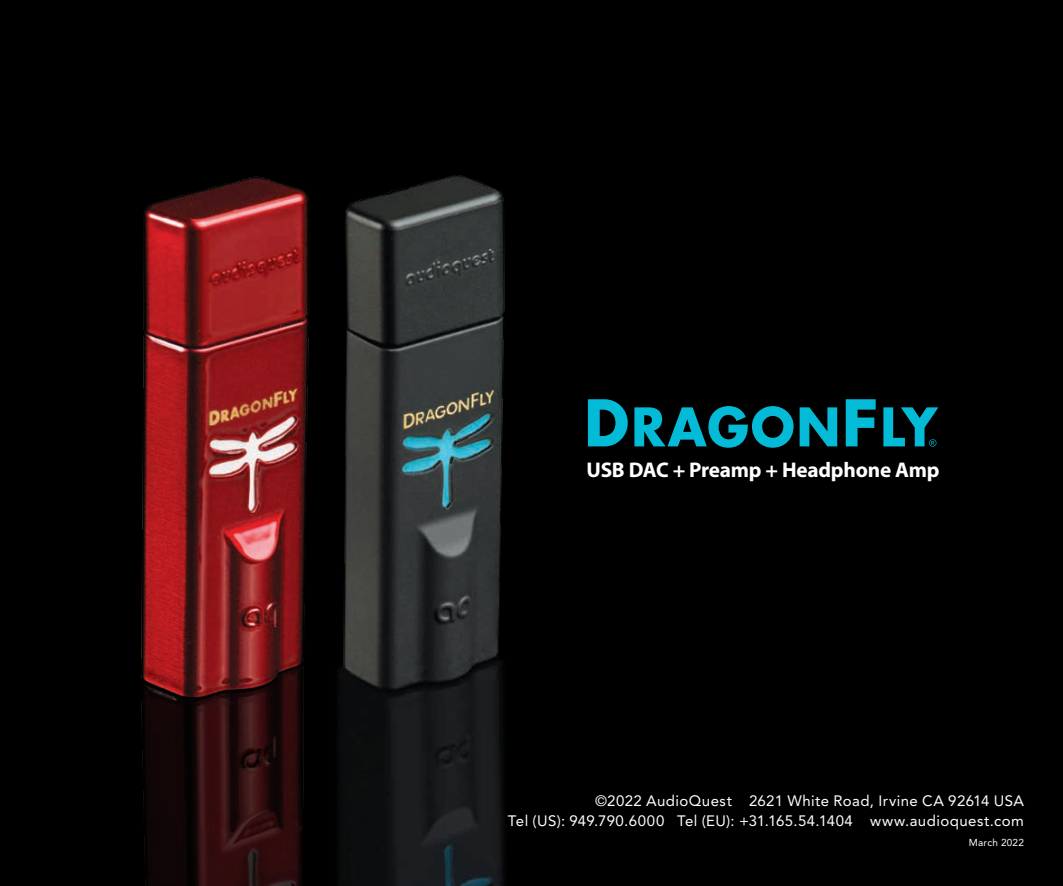
<style>
.page{position:relative;width:1063px;height:886px;background:#000}
.page>*{position:absolute;margin:0;border:0;box-sizing:border-box;transform-origin:0 0}
.t1{font:700 21.25px "Myriad Pro";letter-spacing:-.01em;color:#fff}
.t2{font:15px/20px "Avenir";letter-spacing:.03em;color:#fff;text-align:right}
.t3{font:10px "Avenir";letter-spacing:.03em;color:#fff}
</style>
<div class="page">
<img style="left:371px;top:175px;width:134px;height:711px">
<img style="left:141px;top:176px;width:230px;height:710px">
<svg style="left:588px;top:399px;width:40px;height:47px"></svg>
<svg style="left:634px;top:406px;width:160px;height:42px"></svg>
<svg style="left:800px;top:407px;width:37px;height:39px"></svg>
<svg style="left:846px;top:399px;width:30px;height:47px"></svg>
<svg style="left:883px;top:407px;width:55px;height:40px"></svg>
<h1 class="t1" style="left:586px;top:456px;width:355px">USB DAC + Preamp + Headphone Amp</h1>
<p class="t2" style="left:508px;top:790px;width:518px">©2022 AudioQuest 2621 White Road, Irvine CA 92614 USA<br>Tel (US): 949.790.6000 Tel (EU): +31.165.54.1404 www.audioquest.com</p>
<p class="t3" style="left:969px;top:836px;width:57px">March 2022</p>
</div>
